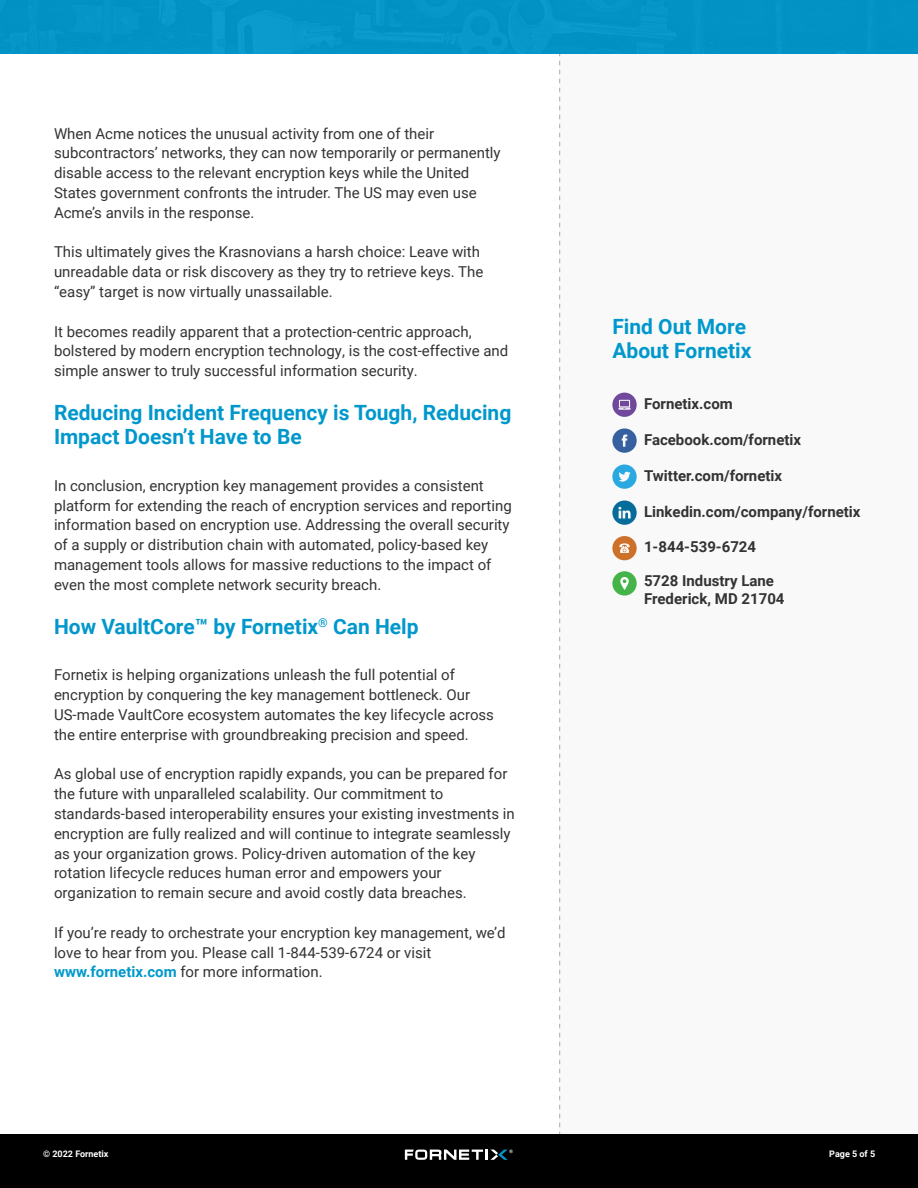
<style>
.page{position:relative;width:918px;height:1188px;background:#fff}
.page>*{position:absolute;margin:0;border:0;box-sizing:border-box;transform-origin:0 0}
.t1{font:700 21px/24px "Roboto";color:#0098cc}
.t2{font:15px/19.8px "Roboto";color:#333}
.t3{font:700 15px/18px "Roboto";color:#333}
.t4{font:700 9px "Roboto";color:#fff}
.s1{font-weight:700;color:#09c}
</style>
<div class="page">
<div style="left:0;top:0;width:918px;height:54px;background:#0293c4"></div>
<div style="left:560px;top:54px;width:358px;height:1080px;background:#f9f9f9"></div>
<svg style="left:559px;top:54px;width:1px;height:1080px"></svg>
<div style="left:612px;top:571px;width:25px;height:25px;background:#44b449;border-radius:50%"></div>
<svg style="left:612px;top:428px;width:25px;height:25px"></svg>
<svg style="left:612px;top:464px;width:25px;height:25px"></svg>
<svg style="left:612px;top:501px;width:25px;height:24px"></svg>
<svg style="left:620px;top:577px;width:9px;height:13px"></svg>
<div style="left:612px;top:393px;width:25px;height:24px;background:#70489c;border-radius:50%"></div>
<div style="left:612px;top:536px;width:25px;height:24px;background:#cd7029;border-radius:50%"></div>
<svg style="left:618px;top:400px;width:13px;height:10px"></svg>
<svg style="left:619px;top:543px;width:11px;height:10px"></svg>
<div style="left:0;top:1134px;width:918px;height:54px;background:#000"></div>
<svg style="left:405px;top:1150px;width:108px;height:10px"></svg>
<p class="t2" style="left:54px;top:123px;width:448px">When Acme notices the unusual activity from one of their subcontractors’ networks, they can now temporarily or permanently disable access to the relevant encryption keys while the United States government confronts the intruder. The US may even use Acme’s anvils in the response.</p>
<p class="t2" style="left:54px;top:242px;width:431px">This ultimately gives the Krasnovians a harsh choice: Leave with unreadable data or risk discovery as they try to retrieve keys. The “easy” target is now virtually unassailable.</p>
<p class="t2" style="left:54px;top:321px;width:456px">It becomes readily apparent that a protection-centric approach, bolstered by modern encryption technology, is the cost-effective and simple answer to truly successful information security.</p>
<h1 class="t1" style="left:54px;top:400px;width:459px">Reducing Incident Frequency is Tough, Reducing<br>Impact Doesn’t Have to Be</h1>
<p class="t2" style="left:54px;top:475px;width:459px">In conclusion, encryption key management provides a consistent platform for extending the reach of encryption services and reporting information based on encryption use. Addressing the overall security of a supply or distribution chain with automated, policy-based key management tools allows for massive reductions to the impact of even the most complete network security breach.</p>
<h1 class="t1" style="left:54px;top:613px;width:366px">How VaultCore™ by Fornetix<sup>®</sup> Can Help</h1>
<p class="t2" style="left:54px;top:665px;width:442px">Fornetix is helping organizations unleash the full potential of encryption by conquering the key management bottleneck. Our US-made VaultCore ecosystem automates the key lifecycle across the entire enterprise with groundbreaking precision and speed.</p>
<p class="t2" style="left:54px;top:764px;width:462px">As global use of encryption rapidly expands, you can be prepared for the future with unparalleled scalability. Our commitment to standards-based interoperability ensures your existing investments in encryption are fully realized and will continue to integrate seamlessly as your organization grows. Policy-driven automation of the key rotation lifecycle reduces human error and empowers your organization to remain secure and avoid costly data breaches.</p>
<p class="t2" style="left:54px;top:922px;width:453px">If you’re ready to orchestrate your encryption key management, we’d love to hear from you. Please call 1-844-539-6724 or visit <span class="s1">www.fornetix.com</span> for more information.</p>
<h1 class="t1" style="left:612px;top:314px;width:141px">Find Out More<br>About Fornetix</h1>
<p class="t3" style="left:644px;top:394px;width:90px">Fornetix.com</p>
<p class="t3" style="left:644px;top:430px;width:159px">Facebook.com/fornetix</p>
<p class="t3" style="left:644px;top:466px;width:140px">Twitter.com/fornetix</p>
<p class="t3" style="left:644px;top:502px;width:218px">Linkedin.com/company/fornetix</p>
<p class="t3" style="left:644px;top:538px;width:114px">1-844-539-6724</p>
<p class="t3" style="left:644px;top:572px;width:142px">5728 Industry Lane<br>Frederick, MD 21704</p>
<p class="t4" style="left:43px;top:1148px;width:67px">© 2022 Fornetix</p>
<p class="t4" style="left:829px;top:1148px;width:47px">Page 5 of 5</p>
</div>
